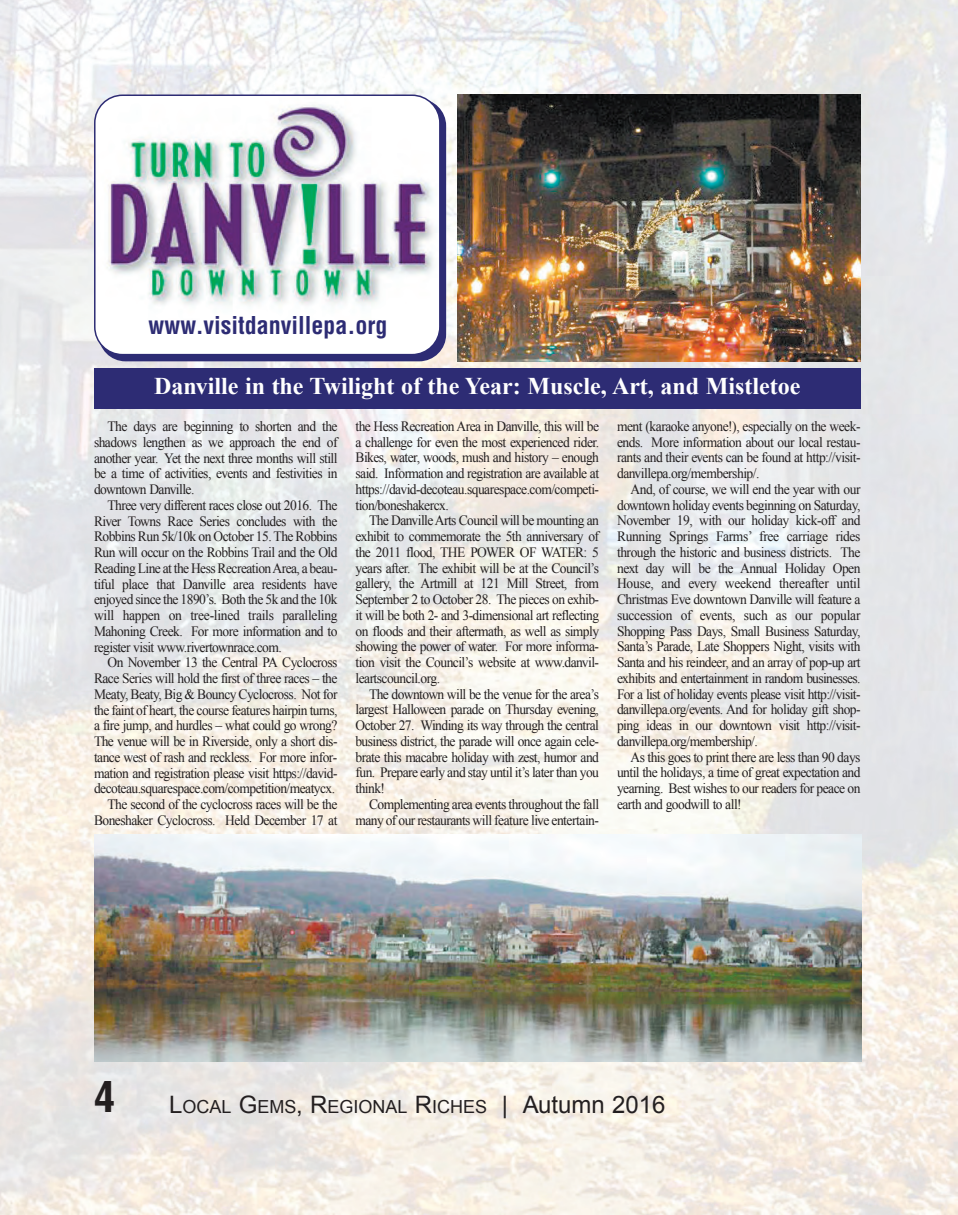
<style>
.page{position:relative;width:958px;height:1215px;background:#fff}
.page>*{position:absolute;margin:0;border:0;box-sizing:border-box;transform-origin:0 0}
.t1{font:700 condensed 42px "Helvetica";color:#231f20}
.t2{font:700 24px "Times New Roman";color:#fff}
.t3{font:700 condensed 24px "Helvetica";color:#2d2c74}
.t4{font:18px "Arial";color:#231f20}
.t5{font:14.25px/15.8px "Times New Roman";letter-spacing:-.04em;color:#231f20;text-align:justify;scale:.95 1}
.s1{font-size:24px}
</style>
<div class="page">
<img style="left:0;top:0;width:957px;height:1215px">
<div style="left:99px;top:99px;width:347px;height:262px;background:#2d2c74;border-radius:27px"></div>
<svg style="left:94px;top:94px;width:347px;height:261px;background:#cecfd8"></svg>
<div style="left:94px;top:368px;width:767px;height:41px;background:#2d2c74"></div>
<img style="left:457px;top:95px;width:404px;height:267px">
<img style="left:94px;top:834px;width:768px;height:228px">
<h2 class="t3" style="left:149px;top:316px;width:241px">www.visitdanvillepa.org</h2>
<h2 class="t2" style="left:154px;top:369px;width:648px">Danville in the Twilight of the Year: Muscle, Art, and Mistletoe</h2>
<p class="t5" style="left:94px;top:418px;width:258px;text-indent:13px">The days are beginning to shorten and the shadows lengthen as we approach the end of another year. Yet the next three months will still be a time of activities, events and festivities in downtown Danville.</p>
<p class="t5" style="left:94px;top:497px;width:258px;text-indent:13px">Three very different races close out 2016. The River Towns Race Series concludes with the Robbins Run 5k/10k on October 15. The Robbins Run will occur on the Robbins Trail and the Old Reading Line at the Hess Recreation Area, a beau&shy;tiful place that Danville area residents have enjoyed since the 1890’s. Both the 5k and the 10k will happen on tree-lined trails paralleling Mahoning Creek. For more information and to register visit www.rivertownrace.com.</p>
<p class="t5" style="left:94px;top:654px;width:258px;text-align:right">On November 13 the Central PA Cyclocross Race Series will hold the first of three races – the Meaty, Beaty, Big &amp; Bouncy Cyclocross. Not for the faint of heart, the course features hairpin turns, a fire jump, and hurdles – what could go wrong?<br>The venue will be in Riverside, only a short dis&shy;tance west of rash and reckless. For more infor&shy;mation and registration please visit https://david&shy;decoteau.squarespace.com/competition/meatycx.<br>The second of the cyclocross races will be the Boneshaker Cyclocross. Held December 17 at</p>
<p class="t5" style="left:356px;top:418px;width:258px">the Hess Recreation Area in Danville, this will be a challenge for even the most experienced rider.<br>Bikes, water, woods, mush and history – enough said. Information and registration are available at https://david-decoteau.squarespace.com/competi&shy;tion/boneshakercx.</p>
<p class="t5" style="left:356px;top:513px;width:258px;text-indent:13px">The Danville Arts Council will be mounting an exhibit to commemorate the 5th anniversary of the 2011 flood, THE POWER OF WATER: 5 years after. The exhibit will be at the Council’s gallery, the Artmill at 121 Mill Street, from September 2 to October 28. The pieces on exhib&shy;it will be both 2- and 3-dimensional art reflecting on floods and their aftermath, as well as simply showing the power of water. For more informa&shy;tion visit the Council’s website at www.danvil&shy;leartscouncil.org.</p>
<p class="t5" style="left:356px;top:686px;width:258px;text-indent:13px">The downtown will be the venue for the area’s largest Halloween parade on Thursday evening, October 27. Winding its way through the central business district, the parade will once again cele&shy;brate this macabre holiday with zest, humor and fun. Prepare early and stay until it’s later than you think!</p>
<p class="t5" style="left:356px;top:796px;width:258px;text-align:right">Complementing area events throughout the fall many of our restaurants will feature live entertain-</p>
<p class="t5" style="left:617px;top:418px;width:258px">ment (karaoke anyone!), especially on the week&shy;ends. More information about our local restau&shy;rants and their events can be found at http://visit&shy;danvillepa.org/membership/.</p>
<p class="t5" style="left:617px;top:481px;width:258px;text-indent:13px">And, of course, we will end the year with our downtown holiday events beginning on Saturday, November 19, with our holiday kick-off and Running Springs Farms’ free carriage rides through the historic and business districts. The next day will be the Annual Holiday Open House, and every weekend thereafter until Christmas Eve downtown Danville will feature a succession of events, such as our popular Shopping Pass Days, Small Business Saturday, Santa’s Parade, Late Shoppers Night, visits with Santa and his reindeer, and an array of pop-up art exhibits and entertainment in random businesses.<br>For a list of holiday events please visit http://visit&shy;danvillepa.org/events. And for holiday gift shop&shy;ping ideas in our downtown visit http://visit&shy;danvillepa.org/membership/.</p>
<p class="t5" style="left:617px;top:749px;width:258px;text-indent:13px">As this goes to print there are less than 90 days until the holidays, a time of great expectation and yearning. Best wishes to our readers for peace on earth and goodwill to all!</p>
<h1 class="t1" style="left:94px;top:1081px;width:22px">4</h1>
<p class="t4" style="left:169px;top:1095px;width:498px"><span class="s1">L</span>OCAL <span class="s1">G</span>EMS<span class="s1">, R</span>EGIONAL <span class="s1">R</span>ICHES <span class="s1">| Autumn 2016</span></p>
</div>
